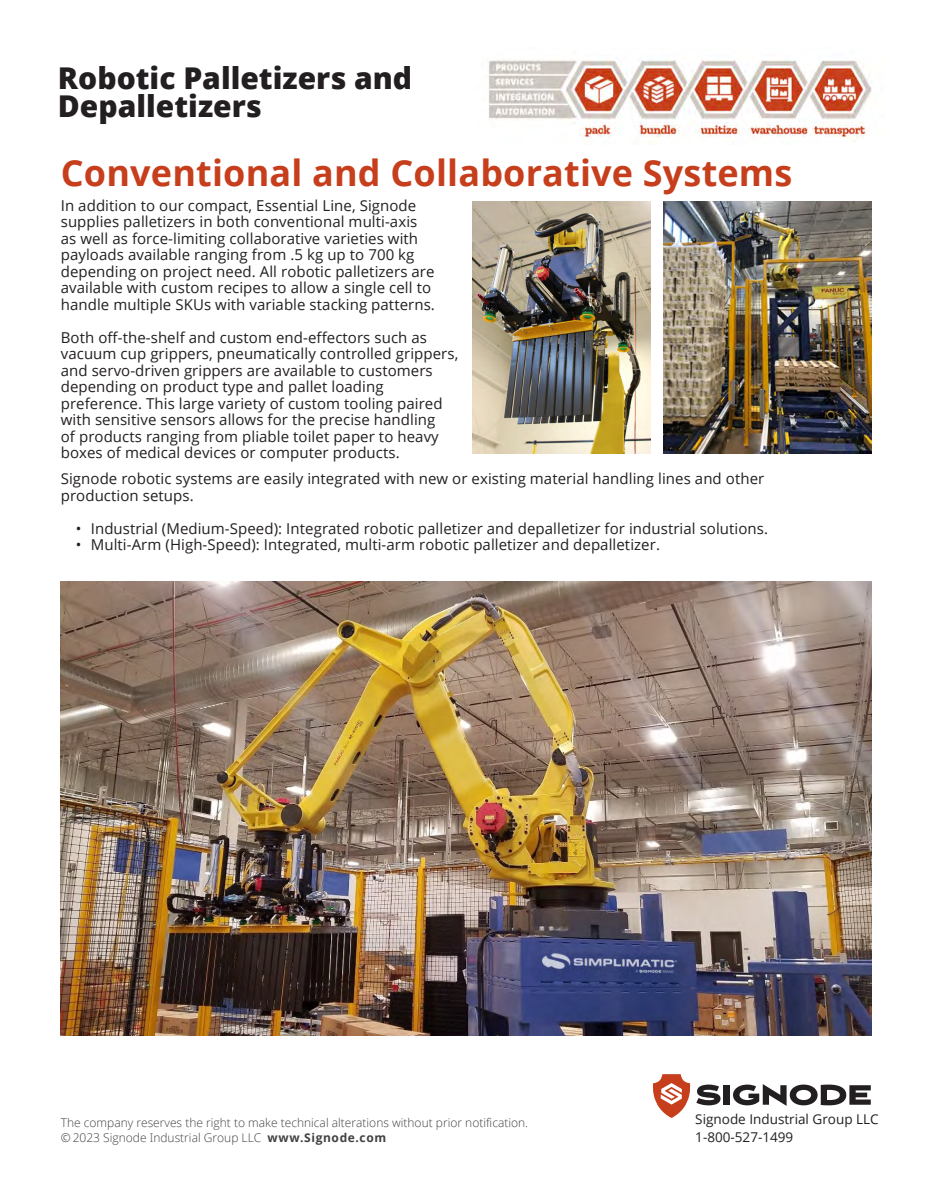
<style>
.page{position:relative;width:932px;height:1202px;background:#fff}
.page>*{position:absolute;margin:0;border:0;box-sizing:border-box;transform-origin:0 0}
.t1{font:700 36px "Open Sans";letter-spacing:.005em;color:#c63e1c}
.t2{font:800 30px/28.5px "Open Sans";color:#231f20}
.t3{font:15px/16.5px "Open Sans";letter-spacing:.005em;color:#231f20}
.t4{font:13.5px/18px "Open Sans";color:#231f20}
.t5{font:300 12px/14.4px "Open Sans";color:#424042}
.s1{font-weight:700}
</style>
<div class="page">
<svg style="left:653px;top:1074px;width:37px;height:44px"></svg>
<svg style="left:696px;top:1084px;width:24px;height:21px"></svg>
<div style="left:723px;top:1085px;width:7px;height:19px;background:#231f20"></div>
<svg style="left:733px;top:1084px;width:137px;height:21px"></svg>
<img style="left:488px;top:60px;width:384px;height:84px">
<img style="left:61px;top:582px;width:810px;height:453px">
<img style="left:472px;top:201px;width:178px;height:252px">
<img style="left:663px;top:201px;width:208px;height:252px">
<p class="t2" style="left:58px;top:62px;width:356px">Robotic Palletizers and<br>Depalletizers</p>
<p class="t1" style="left:61px;top:147px;width:733px">Conventional and Collaborative Systems</p>
<p class="t3" style="left:61px;top:196px;width:375px">In addition to our compact, Essential Line, Signode supplies palletizers in both conventional multi-axis as well as force-limiting collaborative varieties with payloads available ranging from .5 kg up to 700 kg depending on project need. All robotic palletizers are available with custom recipes to allow a single cell to handle multiple SKUs with variable stacking patterns.</p>
<p class="t3" style="left:61px;top:328px;width:399px">Both off-the-shelf and custom end-effectors such as vacuum cup grippers, pneumatically controlled grippers, and servo-driven grippers are available to customers depending on product type and pallet loading preference. This large variety of custom tooling paired with sensitive sensors allows for the precise handling<br>of products ranging from pliable toilet paper to heavy boxes of medical devices or computer products.</p>
<p class="t3" style="left:61px;top:470px;width:705px">Signode robotic systems are easily integrated with new or existing material handling lines and other production setups.</p>
<p class="t3" style="left:76px;top:519px;width:693px">• Industrial (Medium-Speed): Integrated robotic palletizer and depalletizer for industrial solutions.</p>
<p class="t3" style="left:76px;top:536px;width:585px">• Multi-Arm (High-Speed): Integrated, multi-arm robotic palletizer and depalletizer.</p>
<p class="t5" style="left:61px;top:1115px;width:469px">The company reserves the right to make technical alterations without prior notification. © 2023 Signode Industrial Group LLC <span class="s1">www.Signode.com</span></p>
<p class="t4" style="left:695px;top:1110px;width:185px">Signode Industrial Group LLC<br>1-800-527-1499</p>
</div>
